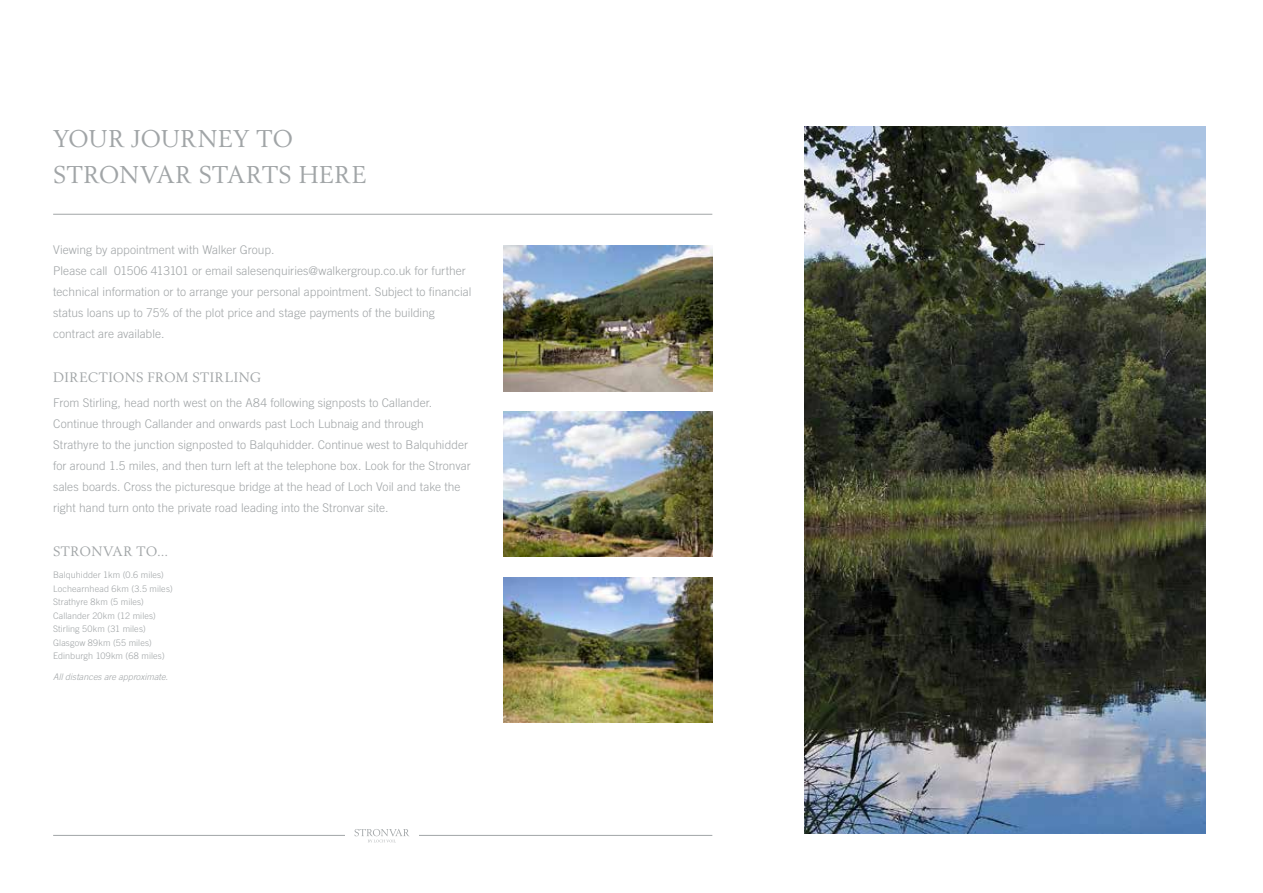
<style>
.page{position:relative;width:1263px;height:893px;background:#fff}
.page>*{position:absolute;margin:0;border:0;box-sizing:border-box;transform-origin:0 0}
.t1{font:24px/36px "Berling LT Std";letter-spacing:.01em;color:#a1a5a7}
.t2{font:13.5px "Berling LT Std";letter-spacing:.025em;color:#a1a5a7}
.t3{font:300 12px/21px "Trade Gothic LT Std";color:#a1a5a7}
.t4{font:300 9px/13.5px "Trade Gothic LT Std";letter-spacing:.01em;color:#a1a5a7}
.t5{font:italic 300 9px "Trade Gothic LT Std";letter-spacing:.005em;color:#a1a5a7}
</style>
<div class="page">
<hr style="left:53px;top:214px;width:659px;height:1px;background:#a1a5a7">
<hr style="left:53px;top:835px;width:659px;height:1px;background:#a1a5a7">
<div style="left:345px;top:823px;width:74px;height:25px;background:#fff"></div>
<svg style="left:355px;top:829px;width:54px;height:13px"></svg>
<img style="left:805px;top:126px;width:401px;height:708px">
<img style="left:504px;top:577px;width:208px;height:146px">
<img style="left:504px;top:412px;width:208px;height:145px">
<img style="left:504px;top:246px;width:208px;height:145px">
<h1 class="t1" style="left:53px;top:120px;width:315px">YOUR JOURNEY TO<br>STRONVAR STARTS HERE</h1>
<p class="t3" style="left:53px;top:239px;width:420px">Viewing by appointment with Walker Group.<br>Please call 01506 413101 or email salesenquiries@walkergroup.co.uk for further technical information or to arrange your personal appointment. Subject to financial status loans up to 75% of the plot price and stage payments of the building contract are available.</p>
<p class="t2" style="left:53px;top:369px;width:209px">DIRECTIONS FROM STIRLING</p>
<p class="t3" style="left:53px;top:392px;width:419px">From Stirling, head north west on the A84 following signposts to Callander.<br>Continue through Callander and onwards past Loch Lubnaig and through Strathyre to the junction signposted to Balquhidder. Continue west to Balquhidder for around 1.5 miles, and then turn left at the telephone box. Look for the Stronvar sales boards. Cross the picturesque bridge at the head of Loch Voil and take the right hand turn onto the private road leading into the Stronvar site.</p>
<p class="t2" style="left:53px;top:543px;width:117px">STRONVAR TO...</p>
<p class="t4" style="left:53px;top:568px;width:121px">Balquhidder 1km (0.6 miles)<br>Lochearnhead 6km (3.5 miles)<br>Strathyre 8km (5 miles)<br>Callander 20km (12 miles)<br>Stirling 50km (31 miles)<br>Glasgow 89km (55 miles)<br>Edinburgh 109km (68 miles)</p>
<p class="t5" style="left:53px;top:672px;width:116px">All distances are approximate.</p>
</div>
